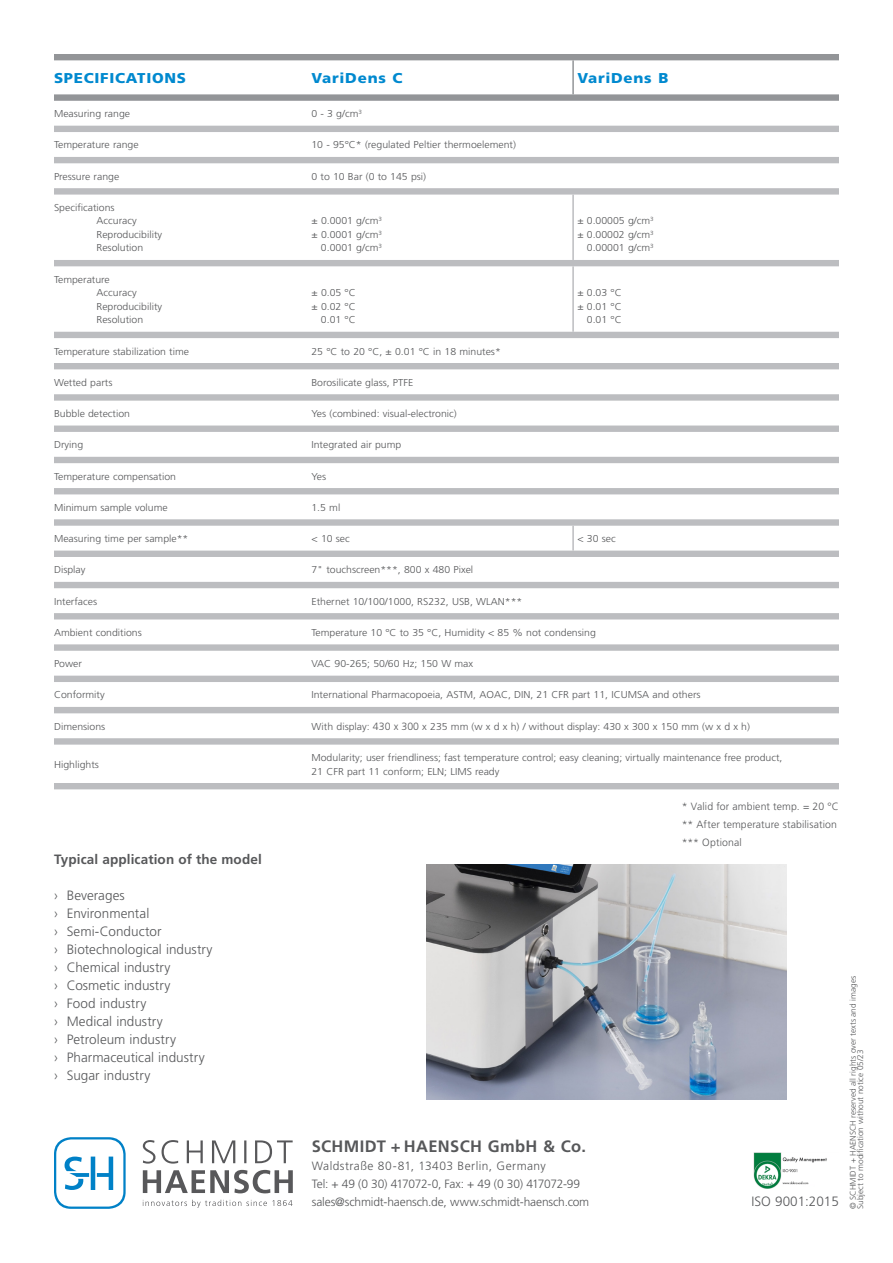
<style>
.page{position:relative;width:893px;height:1263px;background:#fff}
.page>*{position:absolute;margin:0;border:0;box-sizing:border-box;transform-origin:0 0}
.t1{font:700 16.5px "Frutiger LT Std";letter-spacing:.02em;color:#57585a}
.Tabellenkopf{font:900 14.25px "Frutiger LT Std";letter-spacing:.05em;color:#0089cf;scale:1.05 1}
.t2{font:300 13.5px "Frutiger LT Std";color:#57585a}
.Fliesstext_Überschri{font:700 13.5px "Frutiger LT Std";letter-spacing:.01em;color:#57585a}
.t3{font:300 12px/18px "Frutiger LT Std";letter-spacing:-.01em;color:#57585a}
.caption_title{font:300 10.5px "Frutiger LT Std";letter-spacing:.01em;color:#57585a}
.Tabellentext{font:300 10.05px "Frutiger LT Std";color:#57585a;scale:1.05 1}
.Hinweis_Veröffentlic{font:300 8.25px "Frutiger LT Std";color:#57585a}
.s1{font-size:10.5px}
</style>
<div class="page">
<svg style="left:54px;top:1137px;width:72px;height:72px"></svg>
<svg style="left:143px;top:1140px;width:150px;height:23px"></svg>
<svg style="left:143px;top:1200px;width:149px;height:8px"></svg>
<svg style="left:143px;top:1170px;width:150px;height:23px"></svg>
<img style="left:753px;top:1152px;width:74px;height:36px">
<div style="left:54px;top:54px;width:785px;height:6px;background:#939598"></div>
<svg style="left:54px;top:94px;width:785px;height:7px;background:#9c9ea0"></svg>
<svg style="left:54px;top:126px;width:785px;height:663px"></svg>
<hr style="left:572px;top:60px;width:2px;height:34px;background:#939598">
<hr style="left:572px;top:195px;width:2px;height:65px;background:#bcbdc0">
<hr style="left:572px;top:266px;width:2px;height:66px;background:#bcbdc0">
<hr style="left:572px;top:526px;width:2px;height:25px;background:#bcbdc0">
<img style="left:426px;top:864px;width:361px;height:235px">
<p class="Tabellenkopf" style="left:54px;top:69px;width:127px">SPECIFICATIONS</p>
<p class="Tabellenkopf" style="left:311px;top:69px;width:88px">VariDens C</p>
<p class="Tabellenkopf" style="left:577px;top:69px;width:88px">VariDens B</p>
<p class="Tabellentext" style="left:54px;top:108px;width:74px">Measuring range</p>
<p class="Tabellentext" style="left:311px;top:108px;width:50px">0 - 3 g/cm<sup>3</sup></p>
<p class="Tabellentext" style="left:54px;top:139px;width:82px">Temperature range</p>
<p class="Tabellentext" style="left:311px;top:139px;width:196px">10 - 95°C* (regulated Peltier thermoelement)</p>
<p class="Tabellentext" style="left:54px;top:171px;width:64px">Pressure range</p>
<p class="Tabellentext" style="left:311px;top:171px;width:111px">0 to 10 Bar (0 to 145 psi)</p>
<p class="Tabellentext" style="left:54px;top:202px;width:59px">Specifications</p>
<p class="Tabellentext" style="left:97px;top:215px;width:40px">Accuracy</p>
<p class="Tabellentext" style="left:97px;top:229px;width:64px">Reproducibility</p>
<p class="Tabellentext" style="left:97px;top:242px;width:46px">Resolution</p>
<p class="Tabellentext" style="left:311px;top:215px;width:69px">± 0.0001 g/cm<sup>3</sup></p>
<p class="Tabellentext" style="left:311px;top:229px;width:69px">± 0.0001 g/cm<sup>3</sup></p>
<p class="Tabellentext" style="left:321px;top:242px;width:60px">0.0001 g/cm<sup>3</sup></p>
<p class="Tabellentext" style="left:577px;top:215px;width:74px">± 0.00005 g/cm<sup>3</sup></p>
<p class="Tabellentext" style="left:577px;top:229px;width:74px">± 0.00002 g/cm<sup>3</sup></p>
<p class="Tabellentext" style="left:587px;top:242px;width:65px">0.00001 g/cm<sup>3</sup></p>
<p class="Tabellentext" style="left:54px;top:274px;width:55px">Temperature</p>
<p class="Tabellentext" style="left:97px;top:287px;width:40px">Accuracy</p>
<p class="Tabellentext" style="left:97px;top:301px;width:64px">Reproducibility</p>
<p class="Tabellentext" style="left:97px;top:314px;width:46px">Resolution</p>
<p class="Tabellentext" style="left:311px;top:287px;width:44px">± 0.05 °C</p>
<p class="Tabellentext" style="left:311px;top:301px;width:44px">± 0.02 °C</p>
<p class="Tabellentext" style="left:321px;top:314px;width:35px">0.01 °C</p>
<p class="Tabellentext" style="left:577px;top:287px;width:44px">± 0.03 °C</p>
<p class="Tabellentext" style="left:577px;top:301px;width:44px">± 0.01 °C</p>
<p class="Tabellentext" style="left:587px;top:314px;width:35px">0.01 °C</p>
<p class="Tabellentext" style="left:54px;top:345px;width:130px">Temperature stabilization time</p>
<p class="Tabellentext" style="left:311px;top:345px;width:182px">25 °C to 20 °C, ± 0.01 °C in 18 minutes*</p>
<p class="Tabellentext" style="left:54px;top:377px;width:57px">Wetted parts</p>
<p class="Tabellentext" style="left:311px;top:377px;width:99px">Borosilicate glass, PTFE</p>
<p class="Tabellentext" style="left:54px;top:408px;width:74px">Bubble detection</p>
<p class="Tabellentext" style="left:311px;top:408px;width:140px">Yes (combined: visual-electronic)</p>
<p class="Tabellentext" style="left:54px;top:439px;width:29px">Drying</p>
<p class="Tabellentext" style="left:311px;top:439px;width:87px">Integrated air pump</p>
<p class="Tabellentext" style="left:54px;top:470px;width:118px">Temperature compensation</p>
<p class="Tabellentext" style="left:311px;top:470px;width:16px">Yes</p>
<p class="Tabellentext" style="left:54px;top:502px;width:110px">Minimum sample volume</p>
<p class="Tabellentext" style="left:311px;top:502px;width:29px">1.5 ml</p>
<p class="Tabellentext" style="left:54px;top:533px;width:130px">Measuring time per sample**</p>
<p class="Tabellentext" style="left:311px;top:533px;width:38px">&lt; 10 sec</p>
<p class="Tabellentext" style="left:577px;top:533px;width:38px">&lt; 30 sec</p>
<p class="Tabellentext" style="left:54px;top:564px;width:31px">Display</p>
<p class="Tabellentext" style="left:311px;top:564px;width:156px">7" touchscreen***, 800 x 480 Pixel</p>
<p class="Tabellentext" style="left:54px;top:595px;width:43px">Interfaces</p>
<p class="Tabellentext" style="left:311px;top:595px;width:202px">Ethernet 10/100/1000, RS232, USB, WLAN***</p>
<p class="Tabellentext" style="left:54px;top:627px;width:85px">Ambient conditions</p>
<p class="Tabellentext" style="left:311px;top:627px;width:272px">Temperature 10 °C to 35 °C, Humidity &lt; 85 % not condensing</p>
<p class="Tabellentext" style="left:54px;top:658px;width:28px">Power</p>
<p class="Tabellentext" style="left:311px;top:658px;width:155px">VAC 90-265; 50/60 Hz; 150 W max</p>
<p class="Tabellentext" style="left:54px;top:689px;width:50px">Conformity</p>
<p class="Tabellentext" style="left:311px;top:689px;width:372px">International Pharmacopoeia, ASTM, AOAC, DIN, 21 CFR part 11, ICUMSA and others</p>
<p class="Tabellentext" style="left:54px;top:720px;width:50px">Dimensions</p>
<p class="Tabellentext" style="left:311px;top:720px;width:419px">With display: <span class="s1">430 x 300</span> x 235 mm (w x d x h) / without display: 430 x 300 x 150 mm (w x d x h)</p>
<p class="Tabellentext" style="left:54px;top:759px;width:44px">Highlights</p>
<p class="Tabellentext" style="left:311px;top:752px;width:450px">Modularity; user friendliness; fast temperature control; easy cleaning; virtually maintenance free product,</p>
<p class="Tabellentext" style="left:311px;top:765px;width:181px">21 CFR part 11 conform; ELN; LIMS ready</p>
<p class="Fliesstext_Überschri" style="left:54px;top:851px;width:209px">Typical application of the model</p>
<p class="t2" style="left:54px;top:888px;width:72px">› Beverages</p>
<p class="t2" style="left:54px;top:906px;width:97px">› Environmental</p>
<p class="t2" style="left:54px;top:924px;width:109px">› Semi-Conductor</p>
<p class="t2" style="left:54px;top:942px;width:160px">› Biotechnological industry</p>
<p class="t2" style="left:54px;top:960px;width:118px">› Chemical industry</p>
<p class="t2" style="left:54px;top:978px;width:118px">› Cosmetic industry</p>
<p class="t2" style="left:54px;top:996px;width:94px">› Food industry</p>
<p class="t2" style="left:54px;top:1014px;width:110px">› Medical industry</p>
<p class="t2" style="left:54px;top:1032px;width:124px">› Petroleum industry</p>
<p class="t2" style="left:54px;top:1050px;width:152px">› Pharmaceutical industry</p>
<p class="t2" style="left:54px;top:1068px;width:98px">› Sugar industry</p>
<h1 class="t1" style="left:312px;top:1137px;width:276px">SCHMIDT + HAENSCH GmbH &amp; Co.</h1>
<p class="t3" style="left:312px;top:1157px;width:279px">Waldstraße 80-81, 13403 Berlin, Germany<br>Tel: + 49 (0 30) 417072-0, Fax: + 49 (0 30) 417072-99 sales@schmidt-haensch.de, www.schmidt-haensch.com</p>
<p class="caption_title" style="left:682px;top:800px;width:158px">* Valid for ambient temp. = 20 °C</p>
<p class="caption_title" style="left:682px;top:818px;width:157px">** After temperature stabilisation</p>
<p class="caption_title" style="left:682px;top:836px;width:61px">*** Optional</p>
<h3 class="t2" style="left:751px;top:1194px;width:89px">ISO 9001:2015</h3>
<p class="Hinweis_Veröffentlic" style="left:848px;top:1209px;width:234px;rotate:-90deg">© SCHMIDT + HAENSCH reserved all rights over texts and images</p>
<p class="Hinweis_Veröffentlic" style="left:856px;top:1209px;width:161px;rotate:-90deg">Subject to modification without notice 05/23</p>
</div>
